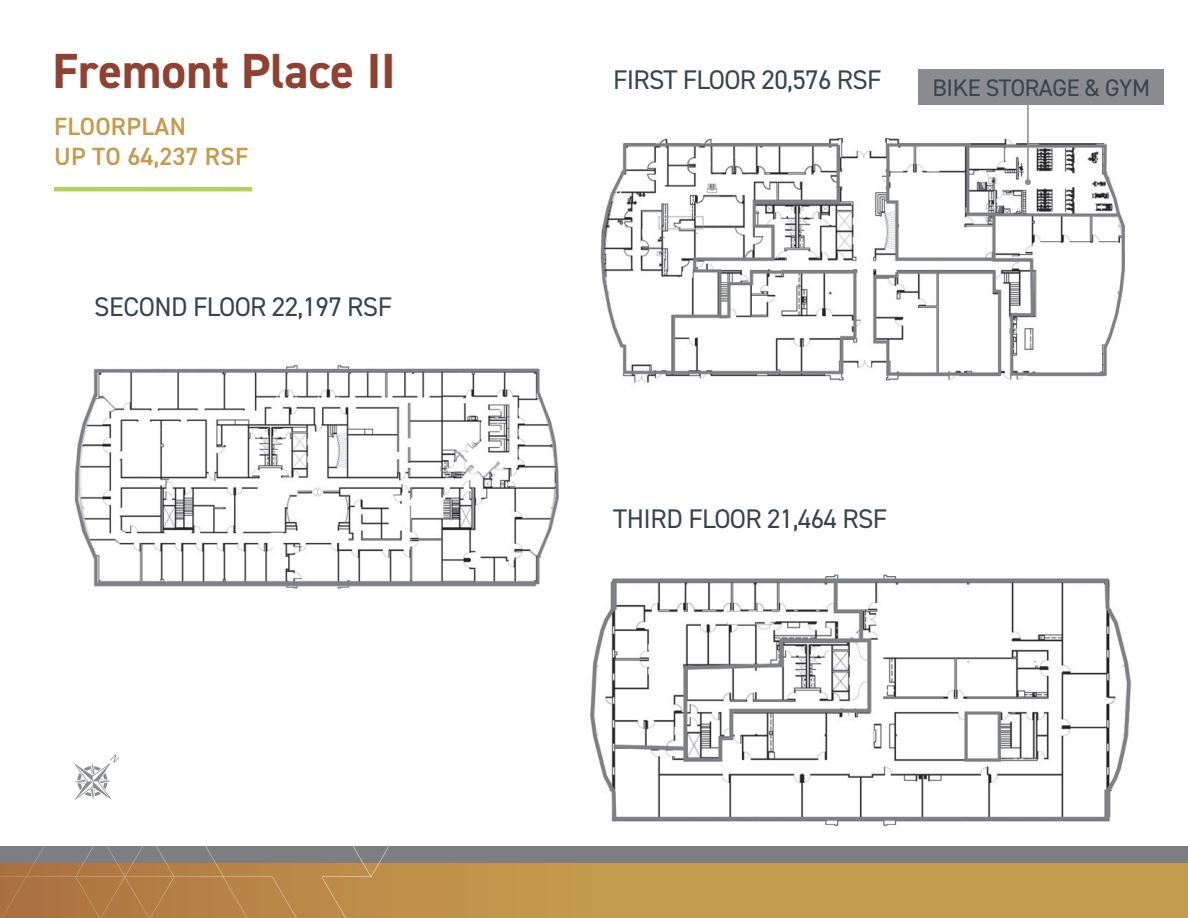
<style>
.page{position:relative;width:1188px;height:918px;background:#fff}
.page>*{position:absolute;margin:0;border:0;box-sizing:border-box;transform-origin:0 0}
.t1{font:700 49.5px "DIN2014";color:#904232}
.t2{font:27px "DIN2014";letter-spacing:-.025em;color:#39434c}
.t3{font:600 25.05px "DIN2014";letter-spacing:.01em;color:#c59b4e}
.t4{font:24px "DIN2014";letter-spacing:-.015em;color:#39434c}
</style>
<div class="page">
<div style="left:0;top:863px;width:1188px;height:55px;background:#c59b4e"></div>
<div style="left:0;top:863px;width:690px;height:55px;background:linear-gradient(to bottom,#c2964c,#c2964c)"></div>
<div style="left:0;top:846px;width:1188px;height:17px;background:#7c7e81"></div>
<svg style="left:322px;top:846px;width:67px;height:72px"></svg>
<svg style="left:0;top:846px;width:297px;height:72px"></svg>
<img style="left:590px;top:574px;width:542px;height:252px">
<img style="left:74px;top:364px;width:485px;height:225px">
<div style="left:556px;top:74px;width:615px;height:338px;background:#fff"></div>
<img style="left:600px;top:104px;width:545px;height:279px">
<div style="left:613px;top:22px;width:428px;height:107px;background:#fff"></div>
<div style="left:919px;top:69px;width:245px;height:35px;background:#8a8c8f"></div>
<hr style="left:1027px;top:104px;width:2px;height:78px;background:#8a8c8f">
<svg style="left:1025px;top:179px;width:6px;height:6px"></svg>
<svg style="left:74px;top:754px;width:45px;height:46px"></svg>
<hr style="left:54px;top:187px;width:198px;height:4px;background:#b6d05a">
<p class="t1" style="left:52px;top:38px;width:345px">Fremont Place II</p>
<p class="t3" style="left:54px;top:110px;width:133px">FLOORPLAN</p>
<p class="t3" style="left:54px;top:140px;width:196px">UP TO 64,237 RSF</p>
<p class="t2" style="left:94px;top:290px;width:299px">SECOND FLOOR 22,197 RSF</p>
<p class="t2" style="left:613px;top:63px;width:270px">FIRST FLOOR 20,576 RSF</p>
<p class="t4" style="left:933px;top:72px;width:219px">BIKE STORAGE &amp; GYM</p>
<p class="t2" style="left:613px;top:502px;width:276px">THIRD FLOOR 21,464 RSF</p>
</div>
